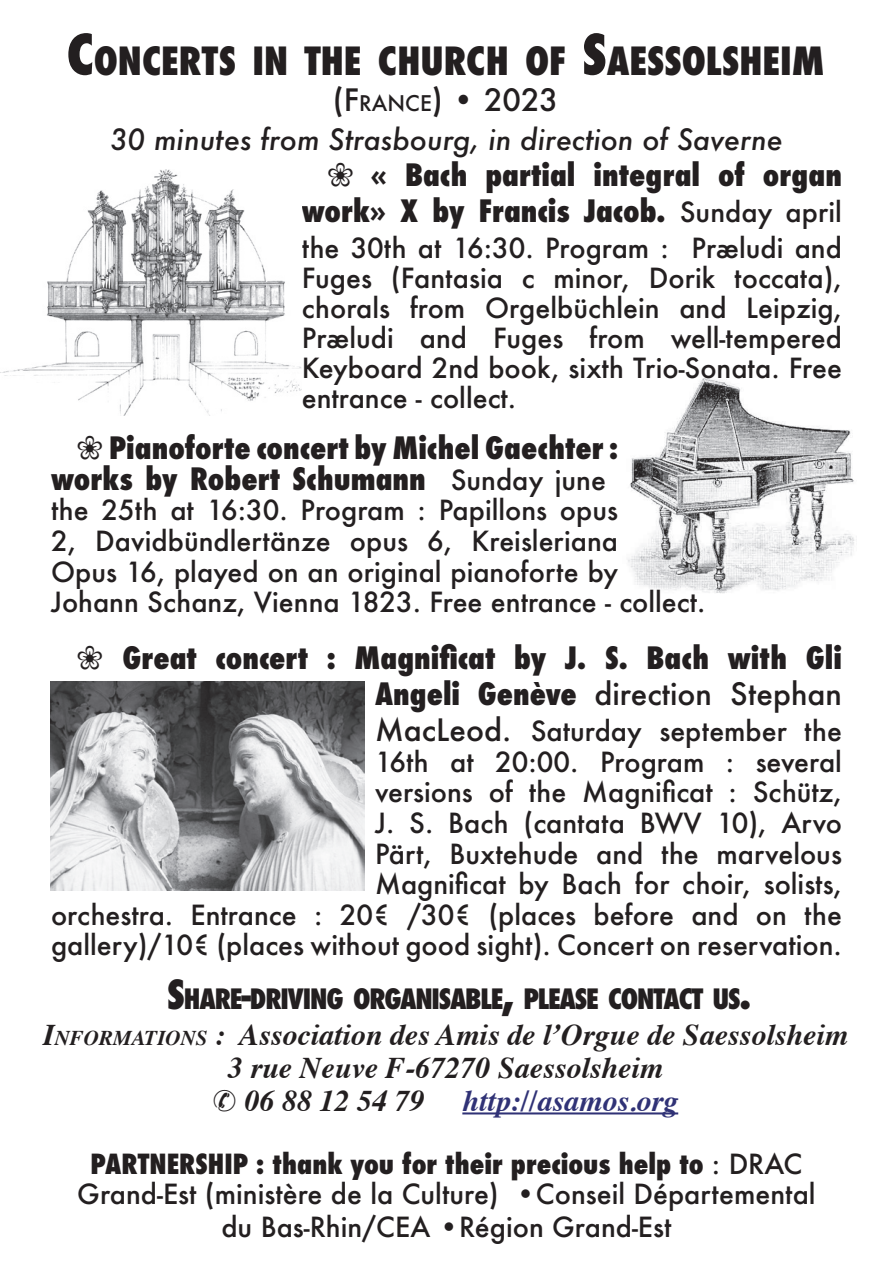
<style>
.page{position:relative;width:893px;height:1263px;background:#fff}
.page>*{position:absolute;margin:0;border:0;box-sizing:border-box;transform-origin:0 0}
.t1{font:800 condensed 39px "Futura";color:#231f20}
.t2{font:800 condensed 37.8px "Futura";color:#231f20}
.t3{font:800 condensed 30px "Futura";color:#231f20}
.t4{font:italic 700 30px "Times";color:#231f20}
.t5{font:500 30px "Futura";color:#231f20}
.t6{font:italic 700 30px "Times";color:#303276}
.t7{font:500 30px "Futura";color:#231f20}
.t8{font:italic 500 28.5px "Futura";color:#231f20}
.t9{font:800 condensed 27.3px "Futura";letter-spacing:-.045em;color:#231f20}
.t10{font:500 27px/30.6px "Futura";color:#231f20}
.t11{font:italic 700 21px "Times";color:#231f20}
.t12{font:500 21px "Futura";color:#231f20}
.s1{font-size:54px}
.s2{font-style:inherit}
.s3{font-size:30px}
.s4{font-size:39px}
.s5{font-weight:800;font-stretch:condensed}
</style>
<div class="page">
<img style="left:51px;top:682px;width:313px;height:209px">
<img style="left:628px;top:378px;width:227px;height:215px">
<hr style="left:462px;top:1112px;width:216px;height:2px;background:#303276">
<img style="left:0;top:169px;width:302px;height:246px">
<h2 class="t2" style="left:67px;top:35px;width:759px"><span class="s1">C</span>ONCERTS IN THE CHURCH OF <span class="s1">S</span>AESSOLSHEIM</h2>
<p class="t5" style="left:432px;top:79px;width:128px">•<span class="s2">(</span> 2023</p>
<p class="t7" style="left:333px;top:79px;width:12px">(</p>
<p class="t8" style="left:110px;top:119px;width:674px">30 minutes from Strasbourg in, direction of Saverne</p>
<p class="t3" style="left:763px;top:154px;width:81px">organ</p>
<p class="t12" style="left:344px;top:88px;width:89px"><span class="s3">F</span>RANCE</p>
<p class="t3" style="left:718px;top:154px;width:28px">of</p>
<p class="t3" style="left:405px;top:154px;width:64px">Bach</p>
<p class="t3" style="left:485px;top:154px;width:92px">partial</p>
<p class="t3" style="left:594px;top:154px;width:108px">integral</p>
<p class="t3" style="left:327px;top:154px;width:61px">❀ «</p>
<p class="t3" style="left:302px;top:190px;width:86px">work»</p>
<p class="t3" style="left:401px;top:190px;width:19px">X</p>
<p class="t3" style="left:432px;top:190px;width:34px">by</p>
<p class="t3" style="left:479px;top:190px;width:92px">Francis</p>
<p class="t3" style="left:584px;top:190px;width:83px">Jacob.</p>
<p class="t10" style="left:680px;top:196px;width:94px">Sunday</p>
<p class="t10" style="left:786px;top:196px;width:58px">april</p>
<p class="t10" style="left:302px;top:232px;width:369px">the 30th at 16:30. Program :</p>
<p class="t10" style="left:691px;top:232px;width:152px">Præludi and</p>
<p class="t10" style="left:391px;top:262px;width:114px">(Fantasia</p>
<p class="t10" style="left:734px;top:262px;width:109px">toccata ,(</p>
<p class="t10" style="left:649px;top:262px;width:68px">Dorik</p>
<p class="t10" style="left:302px;top:262px;width:72px">Fuges</p>
<p class="t10" style="left:553px;top:262px;width:78px">minor,</p>
<p class="t10" style="left:522px;top:262px;width:14px">c</p>
<p class="t10" style="left:410px;top:292px;width:57px">from</p>
<p class="t10" style="left:302px;top:292px;width:90px">chorals</p>
<p class="t10" style="left:485px;top:292px;width:176px">Orgelbüchlein</p>
<p class="t10" style="left:679px;top:292px;width:49px">and</p>
<p class="t10" style="left:746px;top:292px;width:97px">Leipzig,</p>
<p class="t10" style="left:589px;top:322px;width:57px">from</p>
<p class="t10" style="left:302px;top:322px;width:542px">Præludi<br>Keyboard 2nd book, sixth Trio-Sonata. Free entrance - collect.</p>
<p class="t3" style="left:77px;top:428px;width:543px">❀ Pianoforte concert by Michel Gaechter :</p>
<p class="t10" style="left:451px;top:464px;width:157px">Sunday june</p>
<p class="t10" style="left:420px;top:322px;width:49px">and</p>
<p class="t10" style="left:671px;top:322px;width:173px">well-tempered</p>
<p class="t10" style="left:493px;top:322px;width:72px">Fuges</p>
<p class="t3" style="left:51px;top:458px;width:376px">works by Robert Schumann</p>
<p class="t10" style="left:51px;top:495px;width:39px">the</p>
<p class="t10" style="left:101px;top:495px;width:58px">25th</p>
<p class="t10" style="left:439px;top:495px;width:110px">Papillons</p>
<p class="t10" style="left:207px;top:495px;width:82px">16:30.</p>
<p class="t10" style="left:300px;top:495px;width:106px">Program</p>
<p class="t10" style="left:170px;top:495px;width:25px">at</p>
<p class="t10" style="left:418px;top:495px;width:10px">:</p>
<p class="t10" style="left:560px;top:495px;width:60px">opus</p>
<p class="t10" style="left:95px;top:525px;width:237px">Davidbündlertänze</p>
<p class="t10" style="left:472px;top:525px;width:148px">Kreisleriana</p>
<p class="t10" style="left:427px;top:525px;width:27px">6,</p>
<p class="t10" style="left:51px;top:525px;width:656px">2,<br>Opus 16, played on an original pianoforte by<br>Johann Schanz, Vienna 1823. Free entrance - collect.</p>
<p class="t10" style="left:350px;top:525px;width:60px">opus</p>
<p class="t3" style="left:123px;top:638px;width:76px">Great</p>
<p class="t3" style="left:216px;top:638px;width:94px">concert</p>
<p class="t3" style="left:327px;top:638px;width:11px">:</p>
<p class="t3" style="left:355px;top:638px;width:142px">Magnificat</p>
<p class="t3" style="left:514px;top:638px;width:34px">by</p>
<p class="t3" style="left:565px;top:638px;width:23px">.J</p>
<p class="t3" style="left:605px;top:638px;width:24px">.S</p>
<p class="t3" style="left:646px;top:638px;width:64px">Bach</p>
<p class="t3" style="left:728px;top:638px;width:61px">with</p>
<p class="t3" style="left:806px;top:638px;width:38px">Gli</p>
<p class="t3" style="left:375px;top:674px;width:87px">Angeli</p>
<p class="t3" style="left:478px;top:674px;width:101px">Genève</p>
<p class="t5" style="left:594px;top:673px;width:119px">direction</p>
<p class="t5" style="left:730px;top:673px;width:113px">Stephan</p>
<p class="t5" style="left:375px;top:709px;width:138px">MacLeod.</p>
<p class="t10" style="left:531px;top:715px;width:113px">Saturday</p>
<p class="t10" style="left:659px;top:715px;width:129px">september</p>
<p class="t10" style="left:804px;top:715px;width:39px">the</p>
<p class="t10" style="left:375px;top:746px;width:55px">16th</p>
<p class="t10" style="left:756px;top:746px;width:88px">several</p>
<p class="t10" style="left:495px;top:746px;width:85px">20:00.</p>
<p class="t10" style="left:600px;top:746px;width:106px">Program</p>
<p class="t10" style="left:450px;top:746px;width:25px">at</p>
<p class="t10" style="left:726px;top:746px;width:10px">:</p>
<p class="t10" style="left:582px;top:777px;width:132px">Magnificat</p>
<p class="t10" style="left:489px;top:777px;width:26px">of</p>
<p class="t10" style="left:529px;top:777px;width:39px">the</p>
<p class="t10" style="left:753px;top:777px;width:91px">Schütz,</p>
<p class="t10" style="left:375px;top:777px;width:99px">versions</p>
<p class="t10" style="left:729px;top:777px;width:10px">:</p>
<p class="t10" style="left:524px;top:807px;width:103px">(cantata</p>
<p class="t10" style="left:717px;top:807px;width:51px">10 ,)</p>
<p class="t10" style="left:448px;top:807px;width:62px">Bach</p>
<p class="t10" style="left:781px;top:807px;width:62px">Arvo</p>
<p class="t10" style="left:640px;top:807px;width:64px">BWV</p>
<p class="t10" style="left:375px;top:807px;width:60px">.S.J</p>
<p class="t10" style="left:375px;top:838px;width:58px">Pärt,</p>
<p class="t10" style="left:450px;top:838px;width:130px">Buxtehude</p>
<p class="t10" style="left:596px;top:838px;width:49px">and</p>
<p class="t10" style="left:661px;top:838px;width:39px">the</p>
<p class="t10" style="left:716px;top:838px;width:127px">marvelous</p>
<p class="t10" style="left:375px;top:868px;width:132px">Magnificat</p>
<p class="t10" style="left:635px;top:868px;width:36px">for</p>
<p class="t10" style="left:518px;top:868px;width:32px">by</p>
<p class="t10" style="left:562px;top:868px;width:62px">Bach</p>
<p class="t10" style="left:682px;top:868px;width:70px">choir,</p>
<p class="t10" style="left:764px;top:868px;width:80px">solists,</p>
<p class="t10" style="left:593px;top:899px;width:82px">before</p>
<p class="t10" style="left:407px;top:899px;width:65px">/30€</p>
<p class="t10" style="left:488px;top:899px;width:89px">(places</p>
<p class="t10" style="left:51px;top:899px;width:792px">orchestra.<br>gallery)/10€ (places without good sight .) Concert on reservation.</p>
<p class="t10" style="left:691px;top:899px;width:49px">and</p>
<p class="t10" style="left:804px;top:899px;width:39px">the</p>
<p class="t10" style="left:340px;top:899px;width:51px">20€</p>
<p class="t10" style="left:191px;top:899px;width:108px">Entrance</p>
<p class="t10" style="left:314px;top:899px;width:10px">:</p>
<p class="t10" style="left:756px;top:899px;width:33px">on</p>
<p class="t9" style="left:167px;top:981px;width:338px"><span class="s4">S</span>HARE DRIVING ORGANISABLE</p>
<h1 class="t1" style="left:242px;top:968px;width:11px">-</h1>
<h1 class="t1" style="left:502px;top:968px;width:13px">,</h1>
<p class="t9" style="left:523px;top:981px;width:219px">PLEASE CONTACT US</p>
<h1 class="t1" style="left:739px;top:968px;width:13px">.</h1>
<p class="t11" style="left:43px;top:1019px;width:166px"><span class="s3">I</span>NFORMATIONS</p>
<p class="t4" style="left:215px;top:1007px;width:11px">:</p>
<p class="t4" style="left:239px;top:1007px;width:610px">Association des Amis de ’l Orgue de Saessolsheim</p>
<p class="t4" style="left:228px;top:1040px;width:436px">3 rue Neuve F-67270 Saessolsheim</p>
<p class="t6" style="left:462px;top:1073px;width:217px">http://asamos.org</p>
<p class="t4" style="left:245px;top:1073px;width:181px">06 88 12 54 79</p>
<p class="t10" style="left:77px;top:1148px;width:740px;text-align:center"><span class="s5">PARTNERSHIP : thank you for their precious help to</span> : DRAC<br>Grand-Est (ministère de la Culture) •Conseil Départemental du Bas-Rhin/CEA •Région Grand-Est</p>
</div>
